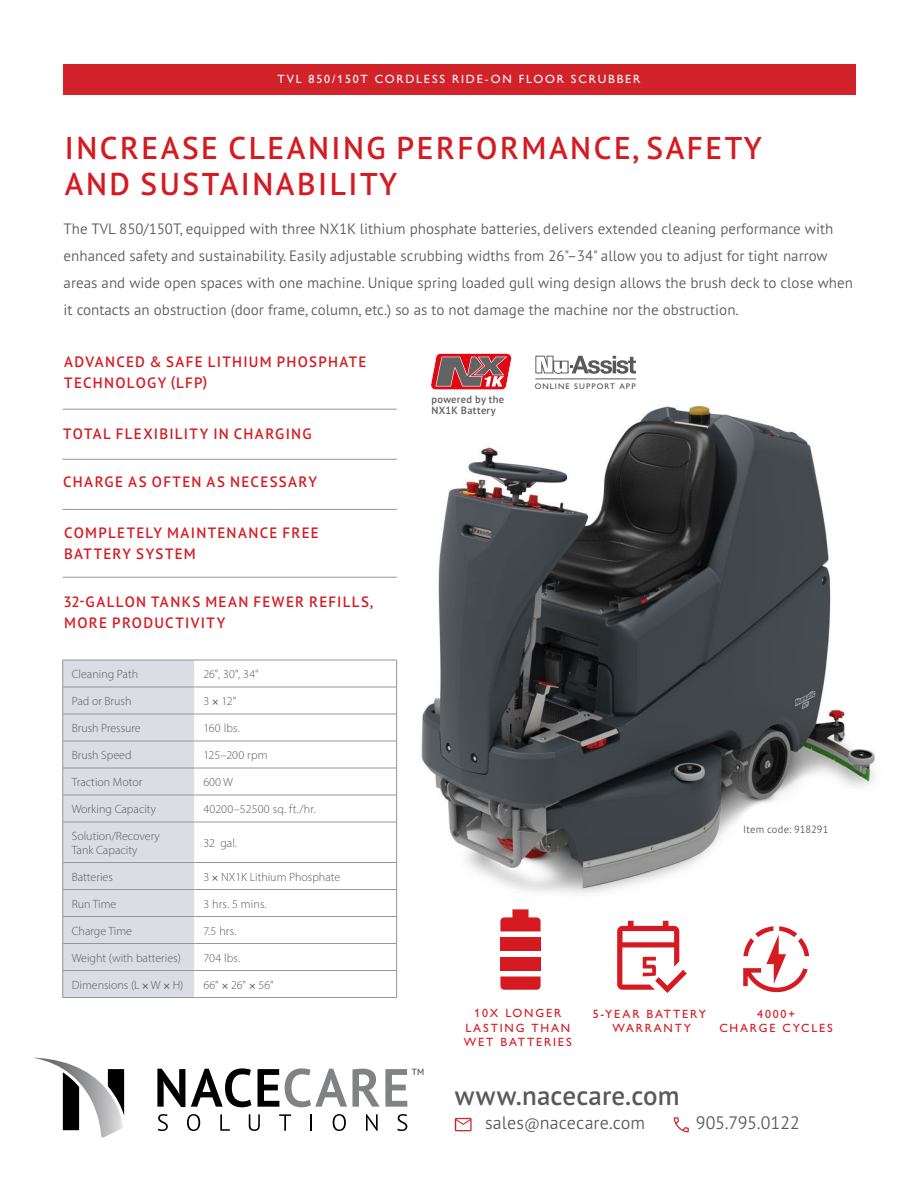
<style>
.page{position:relative;width:918px;height:1188px;background:#fff}
.page>*{position:absolute;margin:0;border:0;box-sizing:border-box;transform-origin:0 0}
.t1{font:600 31.5px/36px "PT Sans Pro";letter-spacing:.08em;color:#d51a21}
.t2{font:600 27px "PT Sans Pro";letter-spacing:.005em;color:#58595b}
.t3{font:300 18px "PT Sans Pro";color:#58595b}
.t4{font:300 15px/27px "PT Sans Pro";color:#58595b}
.t5{font:600 15px/21px "PT Sans Pro";letter-spacing:.09em;color:#d51a21}
.t6{font:300 12px/13.5px "Myriad Pro";color:#58595b}
.t7{font:500 12px/14.4px "Gill Sans Nova";letter-spacing:.15em;color:#d51a21;text-align:center}
.t8{font:500 12px "Gill Sans Nova";letter-spacing:.15em;color:#fff}
.t9{font:600 10.5px/11.2px "PT Sans Pro";letter-spacing:.03em;color:#58595b}
.t10{font:300 10.5px "PT Sans Pro";letter-spacing:.015em;color:#58595b}
.t11{font:600 9px "PT Sans Pro";color:#58595b}
.t12{font:500 8.1px "Gill Sans Nova";letter-spacing:.13em;color:#4d4d4f}
.s1{font-size:15px}
</style>
<div class="page">
<img style="left:344px;top:355px;width:531px;height:605px">
<div style="left:63px;top:65px;width:792px;height:30px;background:#d2232a"></div>
<div style="left:63px;top:661px;width:131px;height:336px;background:#dadde4"></div>
<svg style="left:194px;top:661px;width:202px;height:299px"></svg>
<hr style="left:63px;top:660px;width:131px;height:1px;background:#939598">
<hr style="left:194px;top:660px;width:203px;height:1px;background:#939598">
<hr style="left:63px;top:687px;width:131px;height:1px;background:#939598">
<hr style="left:194px;top:687px;width:203px;height:1px;background:#939598">
<hr style="left:63px;top:714px;width:131px;height:1px;background:#939598">
<hr style="left:194px;top:714px;width:203px;height:1px;background:#939598">
<hr style="left:63px;top:741px;width:131px;height:1px;background:#939598">
<hr style="left:194px;top:741px;width:203px;height:1px;background:#939598">
<hr style="left:63px;top:768px;width:131px;height:1px;background:#939598">
<hr style="left:194px;top:768px;width:203px;height:1px;background:#939598">
<hr style="left:63px;top:795px;width:131px;height:1px;background:#939598">
<svg style="left:62px;top:660px;width:1px;height:162px"></svg>
<hr style="left:194px;top:795px;width:203px;height:1px;background:#939598">
<svg style="left:396px;top:660px;width:1px;height:162px"></svg>
<hr style="left:63px;top:822px;width:131px;height:1px;background:#939598">
<hr style="left:62px;top:822px;width:1px;height:40px;background:#939598">
<hr style="left:194px;top:822px;width:203px;height:1px;background:#939598">
<hr style="left:396px;top:822px;width:1px;height:40px;background:#939598">
<hr style="left:63px;top:862px;width:131px;height:1px;background:#939598">
<hr style="left:194px;top:862px;width:203px;height:1px;background:#939598">
<hr style="left:63px;top:889px;width:131px;height:1px;background:#939598">
<hr style="left:194px;top:889px;width:203px;height:1px;background:#939598">
<hr style="left:63px;top:916px;width:131px;height:1px;background:#939598">
<hr style="left:194px;top:916px;width:203px;height:1px;background:#939598">
<hr style="left:63px;top:943px;width:131px;height:1px;background:#939598">
<hr style="left:194px;top:943px;width:203px;height:1px;background:#939598">
<hr style="left:63px;top:970px;width:131px;height:1px;background:#939598">
<svg style="left:62px;top:863px;width:1px;height:134px"></svg>
<hr style="left:194px;top:970px;width:203px;height:1px;background:#939598">
<svg style="left:396px;top:863px;width:1px;height:134px"></svg>
<hr style="left:63px;top:997px;width:131px;height:1px;background:#939598">
<hr style="left:194px;top:997px;width:203px;height:1px;background:#939598">
<svg style="left:535px;top:356px;width:101px;height:18px"></svg>
<hr style="left:535px;top:379px;width:101px;height:1px;background:#58595b">
<svg style="left:430px;top:353px;width:82px;height:37px;background:#b86368"></svg>
<svg style="left:35px;top:1058px;width:89px;height:79px"></svg>
<svg style="left:157px;top:1069px;width:28px;height:38px"></svg>
<svg style="left:191px;top:1068px;width:60px;height:39px"></svg>
<svg style="left:258px;top:1069px;width:21px;height:38px"></svg>
<svg style="left:285px;top:1068px;width:122px;height:39px"></svg>
<svg style="left:158px;top:1114px;width:10px;height:17px"></svg>
<svg style="left:187px;top:1114px;width:13px;height:17px"></svg>
<svg style="left:220px;top:1114px;width:10px;height:17px"></svg>
<svg style="left:249px;top:1114px;width:11px;height:17px"></svg>
<svg style="left:279px;top:1114px;width:12px;height:17px"></svg>
<svg style="left:311px;top:1114px;width:1px;height:17px"></svg>
<svg style="left:333px;top:1114px;width:13px;height:17px"></svg>
<svg style="left:366px;top:1114px;width:12px;height:17px"></svg>
<svg style="left:397px;top:1114px;width:10px;height:17px"></svg>
<svg style="left:455px;top:1118px;width:17px;height:13px"></svg>
<svg style="left:674px;top:1117px;width:15px;height:15px"></svg>
<svg style="left:743px;top:926px;width:66px;height:66px"></svg>
<svg style="left:500px;top:909px;width:41px;height:22px"></svg>
<div style="left:500px;top:937px;width:41px;height:14px;background:#d51a21"></div>
<div style="left:500px;top:957px;width:41px;height:13px;background:#d51a21"></div>
<svg style="left:500px;top:977px;width:41px;height:13px"></svg>
<svg style="left:617px;top:921px;width:70px;height:72px"></svg>
<hr style="left:63px;top:409px;width:334px;height:1px;background:#939598">
<hr style="left:63px;top:459px;width:334px;height:1px;background:#939598">
<hr style="left:63px;top:509px;width:334px;height:1px;background:#939598">
<hr style="left:63px;top:577px;width:334px;height:1px;background:#939598">
<svg style="left:213px;top:699px;width:5px;height:6px"></svg>
<svg style="left:213px;top:875px;width:5px;height:5px"></svg>
<svg style="left:143px;top:983px;width:5px;height:5px"></svg>
<svg style="left:164px;top:983px;width:5px;height:5px"></svg>
<p class="t8" style="left:278px;top:71px;width:364px">TVL 850/150T CORDLESS RIDE-ON FLOOR SCRUBBER</p>
<h1 class="t1" style="left:65px;top:129px;width:698px">INCREASE CLEANING PERFORMANCE, SAFETY<br>AND SUSTAINABILITY</h1>
<p class="t4" style="left:64px;top:215px;width:791px">The TVL 850/150T, equipped with three NX1K lithium phosphate batteries, delivers extended cleaning performance with enhanced safety and sustainability. Easily adjustable scrubbing widths from 26"–34" allow you to adjust for tight narrow areas and wide open spaces with one machine. Unique spring loaded gull wing design allows the brush deck to close when it contacts an obstruction (door frame, column, etc.) so as to not damage the machine nor the obstruction.</p>
<p class="t5" style="left:64px;top:351px;width:304px">ADVANCED &amp; SAFE LITHIUM PHOSPHATE<br>TECHNOLOGY (LFP)</p>
<p class="t5" style="left:63px;top:423px;width:250px">TOTAL FLEXIBILITY IN CHARGING</p>
<p class="t5" style="left:63px;top:471px;width:255px">CHARGE AS OFTEN AS NECESSARY</p>
<p class="t5" style="left:64px;top:522px;width:256px">COMPLETELY MAINTENANCE FREE<br>BATTERY SYSTEM</p>
<p class="t5" style="left:64px;top:591px;width:311px">32-GALLON TANKS MEAN FEWER REFILLS,<br>MORE PRODUCTIVITY</p>
<p class="t6" style="left:72px;top:667px;width:68px">Cleaning Path</p>
<p class="t6" style="left:203px;top:667px;width:57px">26", 30", 34"</p>
<p class="t6" style="left:72px;top:694px;width:61px">Pad or Brush</p>
<p class="t6" style="left:203px;top:694px;width:34px">3 12"</p>
<p class="t6" style="left:72px;top:721px;width:71px">Brush Pressure</p>
<p class="t6" style="left:203px;top:721px;width:38px">160 lbs.</p>
<p class="t6" style="left:72px;top:748px;width:61px">Brush Speed</p>
<p class="t6" style="left:203px;top:748px;width:66px">125–200 rpm</p>
<p class="t6" style="left:72px;top:775px;width:72px">Traction Motor</p>
<p class="t6" style="left:203px;top:775px;width:31px">600 W</p>
<p class="t6" style="left:72px;top:802px;width:86px">Working Capacity</p>
<p class="t6" style="left:203px;top:802px;width:114px">40200–52500 sq. ft./hr.</p>
<p class="t6" style="left:72px;top:829px;width:90px">Solution/Recovery<br>Tank Capacity</p>
<p class="t6" style="left:203px;top:836px;width:35px">32 gal.</p>
<p class="t6" style="left:72px;top:870px;width:43px">Batteries</p>
<p class="t6" style="left:203px;top:870px;width:138px">3 NX1K Lithium Phosphate</p>
<p class="t6" style="left:72px;top:897px;width:46px">Run Time</p>
<p class="t6" style="left:203px;top:897px;width:65px">3 hrs. 5 mins.</p>
<p class="t6" style="left:72px;top:924px;width:62px">Charge Time</p>
<p class="t6" style="left:203px;top:924px;width:35px">7.5 hrs.</p>
<p class="t6" style="left:72px;top:951px;width:111px">Weight (with batteries)</p>
<p class="t6" style="left:203px;top:951px;width:39px">704 lbs.</p>
<p class="t6" style="left:72px;top:978px;width:113px">Dimensions (L W H)</p>
<p class="t6" style="left:203px;top:978px;width:72px">66" 26" 56"</p>
<p class="t9" style="left:431px;top:393px;width:74px">powered by the<br>NX1K Battery</p>
<p class="t12" style="left:535px;top:381px;width:102px">ONLINE SUPPORT APP</p>
<p class="t10" style="left:743px;top:823px;width:87px">Item code: 918291</p>
<p class="t11" style="left:412px;top:1066px;width:14px">TM</p>
<p class="t7" style="left:464px;top:1006px;width:109px">10X LONGER<br>LASTING THAN<br>WET BATTERIES</p>
<p class="t7" style="left:593px;top:1007px;width:115px">5-YEAR BATTERY<br>WARRANTY</p>
<p class="t7" style="left:719px;top:1007px;width:115px">4000+<br>CHARGE CYCLES</p>
<h2 class="t2" style="left:455px;top:1078px;width:226px">www.nacecare.com</h2>
<p class="t3" style="left:485px;top:1111px;width:162px">sales<span class="s1">@</span>nacecare.com</p>
<p class="t3" style="left:696px;top:1111px;width:105px">905.795.0122</p>
</div>
